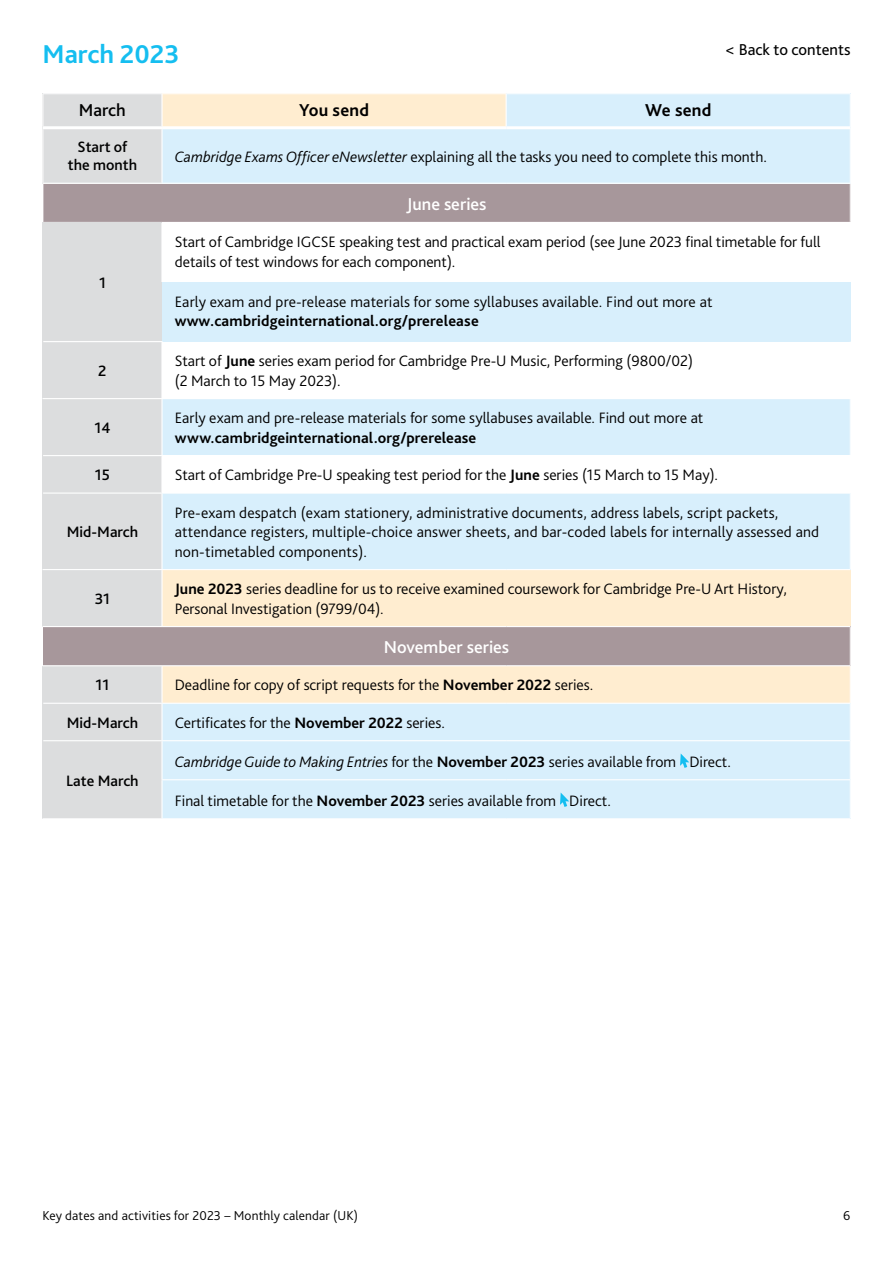
<style>
.page{position:relative;width:893px;height:1263px;background:#fff}
.page>*{position:absolute;margin:0;border:0;box-sizing:border-box;transform-origin:0 0}
.t1{font:700 27px "Bliss Pro";color:#15bef0}
.t2{font:500 18px "Bliss Pro";color:#fff}
.t3{font:700 18px "Bliss Pro";letter-spacing:.01em;color:#000}
.t4{font:500 18px "Bliss Pro";color:#000}
.t5{font:16.5px "Bliss Pro";color:#000}
.t6{font:300 15.75px/19.5px "Bliss Pro";color:#000}
.t7{font:500 15.75px/18px "Bliss Pro";color:#000;text-align:center}
.t8{font:300 13.5px "Bliss Pro";letter-spacing:.01em;color:#000}
.s1{font-style:italic}
.s2{font-weight:700}
</style>
<div class="page">
<div style="left:162px;top:493px;width:688px;height:77px;background:#d8effc"></div>
<div style="left:43px;top:183px;width:807px;height:39px;background:#a7979b"></div>
<div style="left:162px;top:570px;width:688px;height:56px;background:#ffedd0"></div>
<div style="left:162px;top:666px;width:688px;height:37px;background:#ffedd0"></div>
<div style="left:162px;top:282px;width:688px;height:60px;background:#d8effc"></div>
<div style="left:162px;top:399px;width:688px;height:57px;background:#d8effc"></div>
<div style="left:162px;top:703px;width:688px;height:38px;background:#d8effc"></div>
<div style="left:162px;top:741px;width:688px;height:39px;background:#d8effc"></div>
<div style="left:162px;top:780px;width:688px;height:39px;background:#d8effc"></div>
<div style="left:43px;top:222px;width:119px;height:120px;background:#dcddde"></div>
<div style="left:43px;top:342px;width:119px;height:57px;background:#dcddde"></div>
<div style="left:43px;top:399px;width:119px;height:57px;background:#dcddde"></div>
<div style="left:43px;top:456px;width:119px;height:37px;background:#dcddde"></div>
<div style="left:43px;top:493px;width:119px;height:77px;background:#dcddde"></div>
<div style="left:43px;top:570px;width:119px;height:56px;background:#dcddde"></div>
<div style="left:43px;top:666px;width:119px;height:37px;background:#dcddde"></div>
<div style="left:43px;top:703px;width:119px;height:38px;background:#dcddde"></div>
<div style="left:43px;top:741px;width:119px;height:78px;background:#dcddde"></div>
<div style="left:43px;top:626px;width:807px;height:40px;background:#a7979b"></div>
<hr style="left:161px;top:223px;width:2px;height:59px;background:#fff">
<hr style="left:43px;top:341px;width:120px;height:1px;background:#fff">
<hr style="left:161px;top:342px;width:2px;height:56px;background:#fff">
<hr style="left:43px;top:398px;width:119px;height:1px;background:#fff">
<hr style="left:161px;top:399px;width:2px;height:56px;background:#fff">
<hr style="left:43px;top:455px;width:119px;height:1px;background:#fff">
<hr style="left:162px;top:455px;width:344px;height:1px;background:#fff">
<hr style="left:161px;top:456px;width:2px;height:36px;background:#fff">
<hr style="left:506px;top:455px;width:344px;height:1px;background:#fff">
<hr style="left:43px;top:492px;width:119px;height:2px;background:#fff">
<hr style="left:162px;top:492px;width:344px;height:2px;background:#fff">
<hr style="left:161px;top:494px;width:2px;height:75px;background:#fff">
<hr style="left:506px;top:492px;width:344px;height:2px;background:#fff">
<hr style="left:43px;top:569px;width:119px;height:1px;background:#fff">
<hr style="left:162px;top:569px;width:344px;height:1px;background:#fff">
<hr style="left:161px;top:570px;width:2px;height:56px;background:#fff">
<hr style="left:506px;top:569px;width:344px;height:1px;background:#fff">
<hr style="left:43px;top:626px;width:119px;height:1px;background:#fff">
<hr style="left:162px;top:626px;width:344px;height:1px;background:#fff">
<hr style="left:506px;top:626px;width:344px;height:1px;background:#fff">
<hr style="left:43px;top:665px;width:119px;height:1px;background:#fff">
<hr style="left:162px;top:665px;width:344px;height:1px;background:#fff">
<hr style="left:161px;top:666px;width:2px;height:37px;background:#fff">
<hr style="left:506px;top:665px;width:344px;height:1px;background:#fff">
<hr style="left:43px;top:703px;width:119px;height:1px;background:#fff">
<hr style="left:162px;top:703px;width:344px;height:1px;background:#fff">
<hr style="left:161px;top:704px;width:2px;height:36px;background:#fff">
<hr style="left:506px;top:703px;width:344px;height:1px;background:#fff">
<hr style="left:43px;top:740px;width:119px;height:1px;background:#fff">
<hr style="left:162px;top:740px;width:344px;height:1px;background:#fff">
<hr style="left:161px;top:741px;width:2px;height:38px;background:#fff">
<hr style="left:506px;top:740px;width:344px;height:1px;background:#fff">
<hr style="left:161px;top:779px;width:345px;height:1px;background:#fff">
<hr style="left:161px;top:780px;width:2px;height:38px;background:#fff">
<hr style="left:506px;top:779px;width:344px;height:1px;background:#fff">
<hr style="left:43px;top:818px;width:119px;height:1px;background:#fff">
<hr style="left:162px;top:818px;width:344px;height:1px;background:#fff">
<hr style="left:506px;top:818px;width:344px;height:1px;background:#fff">
<svg style="left:680px;top:753px;width:9px;height:15px"></svg>
<svg style="left:560px;top:792px;width:9px;height:15px"></svg>
<div style="left:43px;top:94px;width:119px;height:34px;background:#dcddde"></div>
<div style="left:43px;top:128px;width:119px;height:55px;background:#dcddde"></div>
<div style="left:162px;top:94px;width:344px;height:34px;background:#ffedd0"></div>
<div style="left:506px;top:94px;width:344px;height:34px;background:#d8effc"></div>
<div style="left:162px;top:128px;width:688px;height:55px;background:#d8effc"></div>
<hr style="left:161px;top:94px;width:2px;height:32px;background:#fff">
<hr style="left:506px;top:94px;width:1px;height:32px;background:#fff">
<hr style="left:161px;top:129px;width:2px;height:54px;background:#fff">
<hr style="left:43px;top:183px;width:119px;height:1px;background:#fff">
<hr style="left:162px;top:183px;width:344px;height:1px;background:#fff">
<hr style="left:506px;top:183px;width:344px;height:1px;background:#fff">
<hr style="left:43px;top:126px;width:119px;height:3px;background:#fff">
<hr style="left:162px;top:126px;width:344px;height:3px;background:#fff">
<hr style="left:506px;top:126px;width:344px;height:3px;background:#fff">
<hr style="left:43px;top:94px;width:1px;height:32px;background:#fff">
<hr style="left:43px;top:184px;width:1px;height:38px;background:#fff">
<hr style="left:43px;top:129px;width:1px;height:54px;background:#fff">
<h2 class="t1" style="left:43px;top:37px;width:138px">March 2023</h2>
<p class="t5" style="left:726px;top:39px;width:126px">&lt; Back to contents</p>
<p class="t4" style="left:79px;top:98px;width:48px">March</p>
<p class="t3" style="left:299px;top:98px;width:71px">You send</p>
<p class="t3" style="left:645px;top:98px;width:68px">We send</p>
<p class="t7" style="left:68px;top:138px;width:71px">Start of the month</p>
<p class="t6" style="left:175px;top:146px;width:594px"><span class="s1">Cambridge Exams Offcer eNewsletter</span> explaining all the tasks you need to complete this month.</p>
<p class="t2" style="left:407px;top:193px;width:81px">June series</p>
<p class="t7" style="left:99px;top:274px;width:8px">1</p>
<p class="t7" style="left:98px;top:362px;width:10px">2</p>
<p class="t7" style="left:95px;top:419px;width:17px">14</p>
<p class="t7" style="left:95px;top:466px;width:17px">15</p>
<p class="t7" style="left:67px;top:523px;width:73px">Mid-March</p>
<p class="t7" style="left:95px;top:590px;width:16px">31</p>
<p class="t6" style="left:175px;top:232px;width:647px">Start of Cambridge IGCSE speaking test and practical exam period (see June 2023 fnal timetable for full details of test windows for each component).</p>
<p class="t6" style="left:175px;top:292px;width:539px">Early exam and pre-release materials for some syllabuses available. Find out more at <span class="s2">www.cambridgeinternational.org/prerelease</span></p>
<p class="t6" style="left:175px;top:351px;width:520px">Start of <span class="s2">June</span> series exam period for Cambridge Pre-U Music, Performing (9800/02) (2 March to 15 May 2023).</p>
<p class="t6" style="left:175px;top:408px;width:530px">Early exam and pre-release materials for some syllabuses available. Find out more at <span class="s2">www.cambridgeinternational.org/prerelease</span></p>
<p class="t6" style="left:175px;top:465px;width:545px">Start of Cambridge Pre-U speaking test period for the <span class="s2">June</span> series (15 March to 15 May).</p>
<p class="t6" style="left:175px;top:503px;width:646px">Pre-exam despatch (exam stationery, administrative documents, address labels, script packets, attendance registers, multiple-choice answer sheets, and bar-coded labels for internally assessed and non-timetabled components).</p>
<p class="t6" style="left:175px;top:579px;width:614px"><span class="s2">June 2023</span> series deadline for us to receive examined coursework for Cambridge Pre-U Art History,<br>Personal Investigation (9799/04).</p>
<p class="t2" style="left:384px;top:636px;width:127px">November series</p>
<p class="t7" style="left:96px;top:676px;width:15px">11</p>
<p class="t6" style="left:175px;top:675px;width:420px">Deadline for copy of script requests for the <span class="s2">November 2022</span> series.</p>
<p class="t6" style="left:175px;top:713px;width:272px">Certifcates for the <span class="s2">November 2022</span> series.</p>
<p class="t6" style="left:175px;top:752px;width:558px"><span class="s1">Cambridge Guide to Making Entries</span> for the <span class="s2">November 2023</span> series available from Direct.</p>
<p class="t6" style="left:175px;top:791px;width:438px">Final timetable for the <span class="s2">November 2023</span> series available from Direct.</p>
<p class="t7" style="left:67px;top:714px;width:73px">Mid-March</p>
<p class="t7" style="left:66px;top:771px;width:74px">Late March</p>
<p class="t8" style="left:43px;top:1207px;width:317px">Key dates and activities for 2023 – Monthly calendar (UK)</p>
<p class="t8" style="left:843px;top:1207px;width:9px">6</p>
</div>
